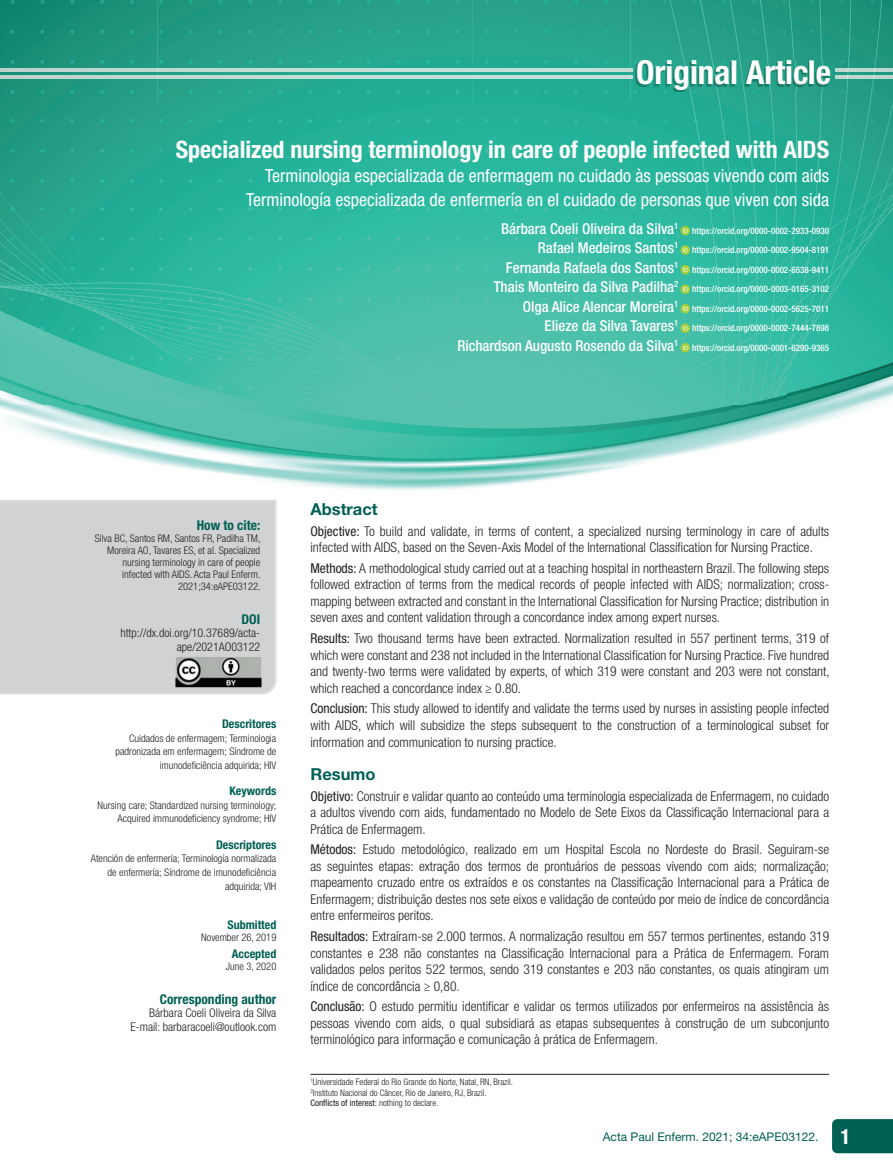
<style>
.page{position:relative;width:893px;height:1170px;background:#fff}
.page>*{position:absolute;margin:0;border:0;box-sizing:border-box;transform-origin:0 0}
.t1{font:700 condensed 33px "Helvetica Neue LT Std";color:#fff}
.t2{font:700 condensed 24px "Helvetica Neue LT Std";color:#fff}
.t3{font:condensed 18px/24px "Helvetica Neue LT Std";color:#fff;text-align:right}
.t4{font:700 16.5px "Helvetica Neue LT Std";color:#006053}
.t5{font:500 condensed 15px "Helvetica Neue LT Std";color:#fff}
.t6{font:300 condensed 13.5px/16.5px "Helvetica Neue LT Std";color:#231f20;text-align:justify}
.t7{font:700 condensed 13.5px "Helvetica Neue LT Std";color:#006053}
.t8{font:300 condensed 12px/13.5px "Helvetica Neue LT Std";color:#231f20;text-align:right}
.t9{font:700 condensed 12px "Helvetica Neue LT Std";color:#006053}
.t10{font:12px "Helvetica Neue LT Std";color:#006053}
.t11{font:300 condensed 10.5px/13.5px "Helvetica Neue LT Std";color:#231f20;text-align:right}
.t12{font:500 condensed 9px "Helvetica Neue LT Std";color:#fff}
.t13{font:300 condensed 9px/10.5px "Helvetica Neue LT Std";color:#231f20}
.s1{font-weight:400}
.s2{font-weight:700;font-stretch:condensed;font-size:21px;color:#fff}
</style>
<div class="page">
<div style="left:832px;top:1119px;width:61px;height:34px;background:#006053"></div>
<img style="left:0;top:0;width:893px;height:695px">
<img style="left:835px;top:75px;width:58px;height:4px">
<img style="left:835px;top:68px;width:58px;height:4px">
<svg style="left:0;top:499px;width:277px;height:195px"></svg>
<div style="left:0;top:501px;width:275px;height:191px;background:#d1d2d4"></div>
<svg style="left:680px;top:226px;width:10px;height:9px"></svg>
<svg style="left:683px;top:227px;width:5px;height:6px"></svg>
<svg style="left:680px;top:245px;width:10px;height:10px"></svg>
<svg style="left:683px;top:247px;width:5px;height:5px"></svg>
<svg style="left:680px;top:265px;width:10px;height:9px"></svg>
<svg style="left:683px;top:266px;width:5px;height:6px"></svg>
<svg style="left:680px;top:284px;width:10px;height:10px"></svg>
<svg style="left:683px;top:286px;width:5px;height:5px"></svg>
<svg style="left:680px;top:304px;width:10px;height:9px"></svg>
<svg style="left:683px;top:305px;width:5px;height:6px"></svg>
<svg style="left:680px;top:323px;width:10px;height:10px"></svg>
<svg style="left:683px;top:325px;width:5px;height:5px"></svg>
<svg style="left:680px;top:343px;width:10px;height:9px"></svg>
<svg style="left:683px;top:344px;width:5px;height:6px"></svg>
<hr style="left:310px;top:1073px;width:519px;height:1px;background:#231f20">
<img style="left:175px;top:656px;width:86px;height:31px">
<img style="left:635px;top:62px;width:193px;height:30px">
<img style="left:0;top:75px;width:633px;height:4px">
<img style="left:0;top:68px;width:633px;height:4px">
<h1 class="t1" style="left:636px;top:52px;width:196px">Original Article</h1>
<h2 class="t2" style="left:176px;top:135px;width:655px">Specialized nursing terminology in care of people infected with AIDS</h2>
<h3 class="t3" style="left:246px;top:163px;width:584px">Terminologia especializada de enfermagem no cuidado às pessoas vivendo com aids<br>Terminología especializada de enfermería en el cuidado de personas que viven con sida</h3>
<p class="t5" style="left:501px;top:219px;width:179px">Bárbara Coeli Oliveira da Silva<sup>1</sup></p>
<p class="t12" style="left:692px;top:225px;width:138px">https://orcid.org/0000-0002-2933-0930</p>
<p class="t5" style="left:538px;top:239px;width:142px">Rafael Medeiros Santos<sup>1</sup></p>
<p class="t12" style="left:692px;top:245px;width:138px">https://orcid.org/0000-0002-9504-8191</p>
<p class="t5" style="left:506px;top:258px;width:174px">Fernanda Rafaela dos Santos<sup>1</sup></p>
<p class="t12" style="left:692px;top:264px;width:138px">https://orcid.org/0000-0002-6538-9411</p>
<p class="t5" style="left:494px;top:278px;width:186px">Thais Monteiro da Silva Padilha<sup>2</sup></p>
<p class="t12" style="left:692px;top:284px;width:138px">https://orcid.org/0000-0003-0165-3102</p>
<p class="t5" style="left:523px;top:297px;width:157px">Olga Alice Alencar Moreira<sup>1</sup></p>
<p class="t12" style="left:692px;top:303px;width:138px">https://orcid.org/0000-0002-5625-7011</p>
<p class="t5" style="left:545px;top:317px;width:135px">Elieze da Silva Tavares<sup>1</sup></p>
<p class="t12" style="left:692px;top:323px;width:138px">https://orcid.org/0000-0002-7444-7898</p>
<p class="t5" style="left:457px;top:336px;width:222px">Richardson Augusto Rosendo da Silva<sup>1</sup></p>
<p class="t12" style="left:692px;top:342px;width:138px">https://orcid.org/0000-0001-6290-9365</p>
<p class="t7" style="left:197px;top:517px;width:65px">How to cite:</p>
<p class="t11" style="left:95px;top:532px;width:167px;line-height:12px">Silva BC, Santos RM, Santos FR, Padilha TM, Moreira AO, Tavares ES, et al. Specialized nursing terminology in care of people infected with AIDS. Acta Paul Enferm.<br>2021;34:eAPE03122.</p>
<p class="t7" style="left:241px;top:611px;width:20px">DOI</p>
<p class="t8" style="left:120px;top:626px;width:141px">http://dx.doi.org/10.37689/acta&shy;ape/2021AO03122</p>
<p class="t9" style="left:222px;top:716px;width:56px">Descritores</p>
<p class="t11" style="left:115px;top:731px;width:162px">Cuidados de enfermagem; Terminologia padronizada em enfermagem; Síndrome de imunodeficiência adquirida; HIV</p>
<p class="t9" style="left:230px;top:783px;width:48px">Keywords</p>
<p class="t11" style="left:98px;top:798px;width:180px">Nursing care; Standardized nursing terminology;<br>Acquired immunodeficiency syndrome; HIV</p>
<p class="t9" style="left:216px;top:837px;width:62px">Descriptores</p>
<p class="t11" style="left:91px;top:851px;width:187px">Atención de enfermería; Terminología normalizada de enfermería; Síndrome de imunodeficiência adquirida; VIH</p>
<p class="t9" style="left:228px;top:916px;width:50px">Submitted</p>
<p class="t11" style="left:201px;top:929px;width:77px">November 26, 2019</p>
<p class="t9" style="left:232px;top:946px;width:46px">Accepted</p>
<p class="t11" style="left:226px;top:959px;width:52px">June 3, 2020</p>
<p class="t7" style="left:160px;top:990px;width:118px">Corresponding author</p>
<p class="t8" style="left:130px;top:1006px;width:147px">Bárbara Coeli Oliveira da Silva<br>E-mail: barbaracoeli@outlook.com</p>
<p class="t4" style="left:310px;top:498px;width:69px">Abstract</p>
<p class="t6" style="left:310px;top:522px;width:520px"><span class="s1">Objective:</span> To build and validate, in terms of content, a specialized nursing terminology in care of adults infected with AIDS, based on the Seven-Axis Model of the International Classification for Nursing Practice.</p>
<p class="t6" style="left:310px;top:559px;width:520px"><span class="s1">Methods:</span> A methodological study carried out at a teaching hospital in northeastern Brazil. The following steps followed extraction of terms from the medical records of people infected with AIDS; normalization; cross&shy;mapping between extracted and constant in the International Classification for Nursing Practice; distribution in seven axes and content validation through a concordance index among expert nurses.</p>
<p class="t6" style="left:310px;top:630px;width:521px"><span class="s1">Results:</span> Two thousand terms have been extracted. Normalization resulted in 557 pertinent terms, 319 of which were constant and 238 not included in the International Classification for Nursing Practice. Five hundred and twenty-two terms were validated by experts, of which 319 were constant and 203 were not constant, which reached a concordance index ≥ 0.80.</p>
<p class="t6" style="left:310px;top:700px;width:520px"><span class="s1">Conclusion:</span> This study allowed to identify and validate the terms used by nurses in assisting people infected with AIDS, which will subsidize the steps subsequent to the construction of a terminological subset for information and communication to nursing practice.</p>
<p class="t4" style="left:310px;top:763px;width:67px">Resumo</p>
<p class="t6" style="left:310px;top:787px;width:520px"><span class="s1">Objetivo:</span> Construir e validar quanto ao conteúdo uma terminologia especializada de Enfermagem, no cuidado a adultos vivendo com aids, fundamentado no Modelo de Sete Eixos da Classificação Internacional para a Prática de Enfermagem.</p>
<p class="t6" style="left:310px;top:841px;width:520px"><span class="s1">Métodos:</span> Estudo metodológico, realizado em um Hospital Escola no Nordeste do Brasil. Seguiram-se as seguintes etapas: extração dos termos de prontuários de pessoas vivendo com aids; normalização; mapeamento cruzado entre os extraídos e os constantes na Classificação Internacional para a Prática de Enfermagem; distribuição destes nos sete eixos e validação de conteúdo por meio de índice de concordância entre enfermeiros peritos.</p>
<p class="t6" style="left:310px;top:927px;width:520px"><span class="s1">Resultados:</span> Extraíram-se 2.000 termos. A normalização resultou em 557 termos pertinentes, estando 319 constantes e 238 não constantes na Classificação Internacional para a Prática de Enfermagem. Foram validados pelos peritos 522 termos, sendo 319 constantes e 203 não constantes, os quais atingiram um índice de concordância ≥ 0,80.</p>
<p class="t6" style="left:310px;top:998px;width:520px"><span class="s1">Conclusão:</span> O estudo permitiu identificar e validar os termos utilizados por enfermeiros na assistência às pessoas vivendo com aids, o qual subsidiará as etapas subsequentes à construção de um subconjunto terminológico para informação e comunicação à prática de Enfermagem.</p>
<p class="t13" style="left:310px;top:1076px;width:204px"><sup>1</sup>Universidade Federal do Rio Grande do Norte, Natal, RN, Brazil.<br><sup>2</sup>Instituto Nacional do Câncer, Rio de Janeiro, RJ, Brazil.<br><span class="s1">Conflicts of interest:</span> nothing to declare.</p>
<p class="t10" style="left:603px;top:1129px;width:249px">Acta Paul Enferm. 2021; 34:eAPE03122. <span class="s2">1</span></p>
</div>
